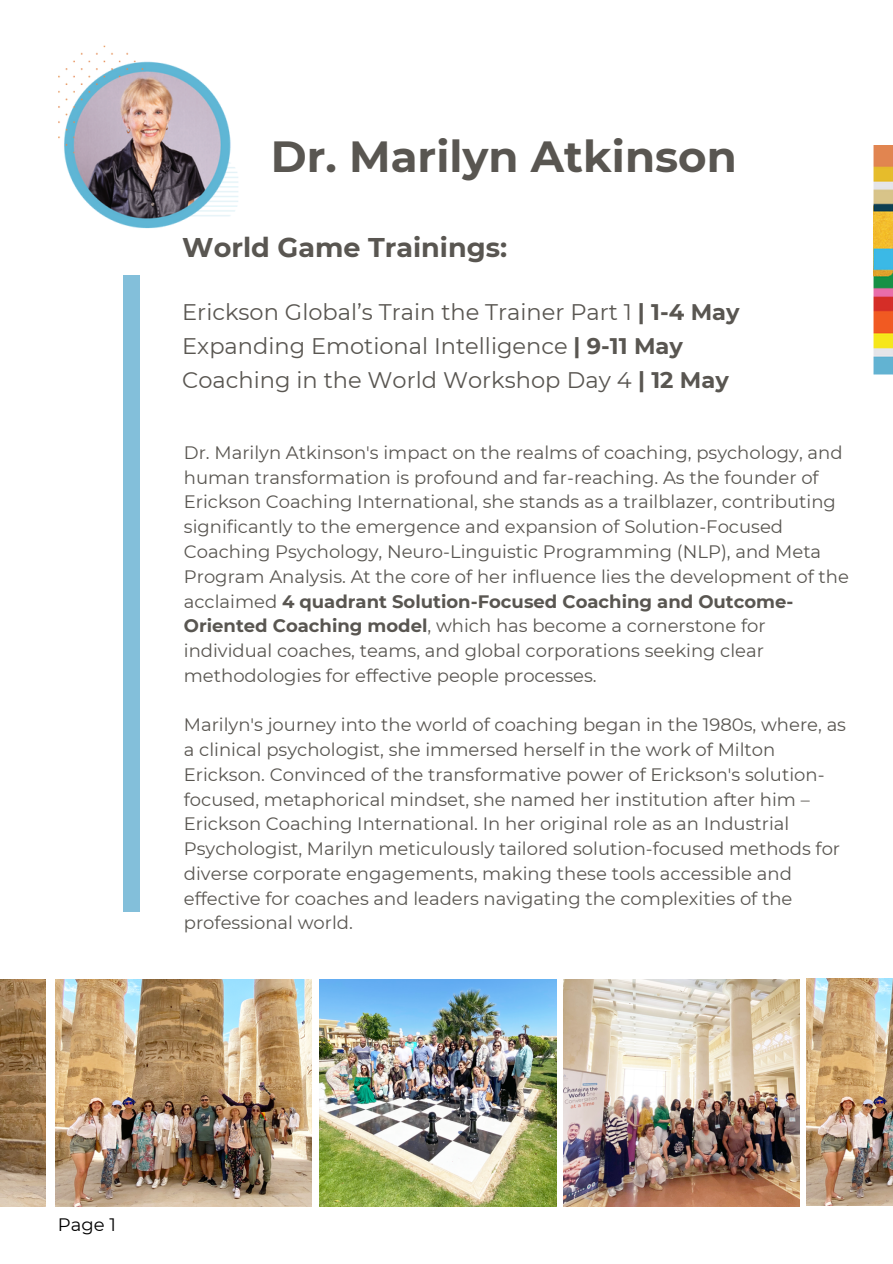
<style>
.page{position:relative;width:893px;height:1264px;background:#fff}
.page>*{position:absolute;margin:0;border:0;box-sizing:border-box;transform-origin:0 0}
.t1{font:700 43.5px "Montserrat";color:#595651}
.t2{font:700 27px "Montserrat";color:#595651}
.t3{font:22.5px "Montserrat";color:#595651}
.t4{font:18px/24.8px "Montserrat";color:#595651}
.t5{font:18px "Montserrat";color:#000}
.s1{font-weight:700}
</style>
<div class="page">
<img style="left:55px;top:979px;width:257px;height:227px">
<img style="left:319px;top:979px;width:237px;height:227px">
<img style="left:563px;top:979px;width:236px;height:227px">
<img style="left:806px;top:978px;width:86px;height:227px">
<img style="left:0;top:979px;width:46px;height:227px">
<div style="left:123px;top:275px;width:17px;height:637px;background:#83bfda"></div>
<img style="left:873px;top:145px;width:19px;height:229px">
<img style="left:58px;top:45px;width:181px;height:184px">
<p class="t1" style="left:271px;top:130px;width:467px">Dr. Marilyn Atkinson</p>
<p class="t2" style="left:182px;top:231px;width:326px">World Game Trainings:</p>
<p class="t3" style="left:182px;top:298px;width:559px">Erickson Global’s Train the Trainer Part 1 <span class="s1">| 1-4 May</span></p>
<p class="t3" style="left:182px;top:332px;width:502px">Expanding Emotional Intelligence <span class="s1">| 9-11 May</span></p>
<p class="t3" style="left:182px;top:366px;width:548px">Coaching in the World Workshop Day 4 <span class="s1">| 12 May</span></p>
<p class="t4" style="left:184px;top:440px;width:666px">Dr. Marilyn Atkinson's impact on the realms of coaching, psychology, and human transformation is profound and far-reaching. As the founder of Erickson Coaching International, she stands as a trailblazer, contributing significantly to the emergence and expansion of Solution-Focused Coaching Psychology, Neuro-Linguistic Programming (NLP), and Meta Program Analysis. At the core of her influence lies the development of the acclaimed <span class="s1">4 quadrant Solution-Focused Coaching and Outcome-Oriented Coaching model</span>, which has become a cornerstone for individual coaches, teams, and global corporations seeking clear methodologies for effective people processes.</p>
<p class="t4" style="left:184px;top:712px;width:663px">Marilyn's journey into the world of coaching began in the 1980s, where, as a clinical psychologist, she immersed herself in the work of Milton Erickson. Convinced of the transformative power of Erickson's solution&shy;focused, metaphorical mindset, she named her institution after him – Erickson Coaching International. In her original role as an Industrial Psychologist, Marilyn meticulously tailored solution-focused methods for diverse corporate engagements, making these tools accessible and effective for coaches and leaders navigating the complexities of the professional world.</p>
<p class="t5" style="left:58px;top:1213px;width:59px">Page 1</p>
</div>
